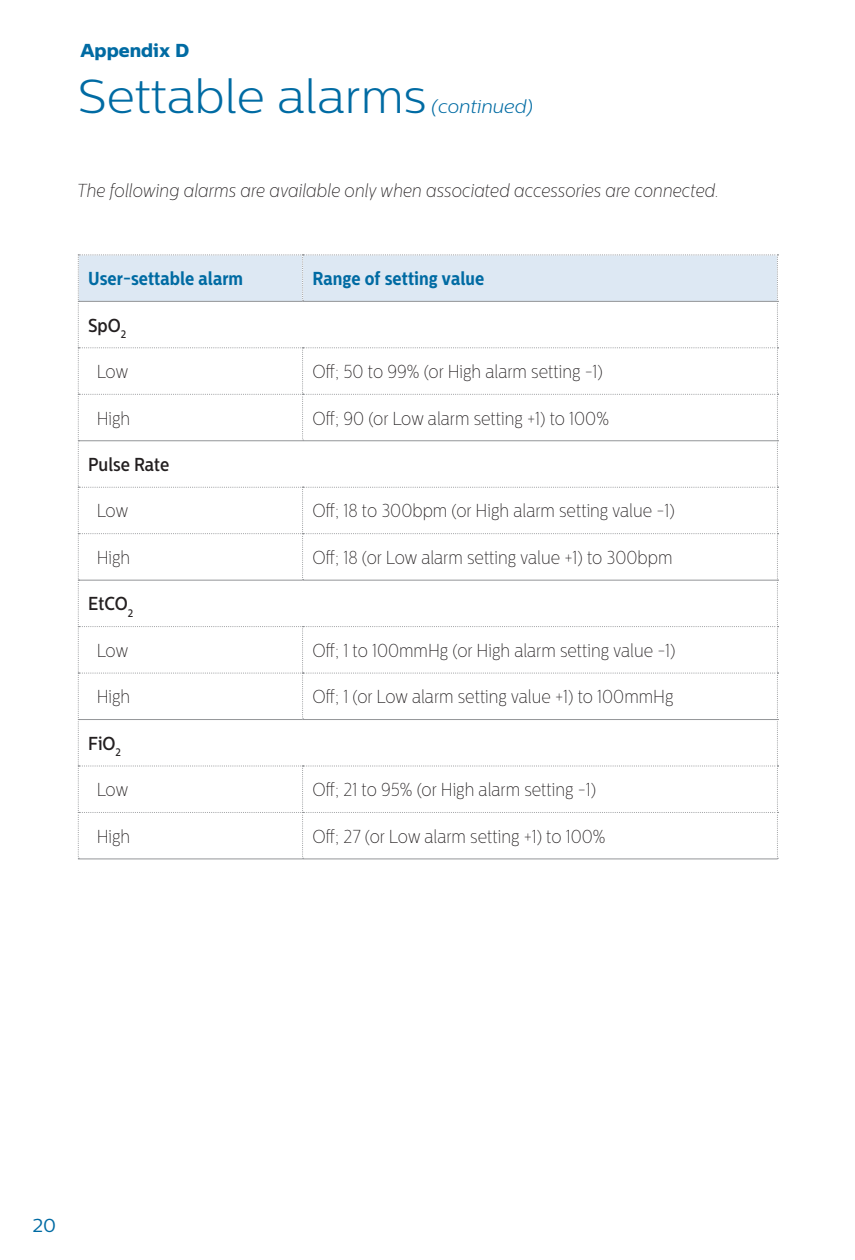
<style>
.page{position:relative;width:855px;height:1260px;background:#fff}
.page>*{position:absolute;margin:0;border:0;box-sizing:border-box;transform-origin:0 0}
.t1{font:300 47.5px "Centrale Sans";color:#006ba3}
.Table_Text{font:100 18.75px "Centrale Sans Cnd";color:#231f20}
.Table_Text-2{font:italic 100 18.75px "Centrale Sans Cnd";color:#231f20}
.Table_header{font:700 18.75px "Centrale Sans Cnd";color:#006ba3}
.Table_Subheaders{font:500 18.75px "Centrale Sans Cnd";letter-spacing:-.005em;color:#231f20}
.t2{font:italic 300 18.75px "Centrale Sans";color:#006ba3}
.t3{font:18.75px "Centrale Sans X Bold";color:#006ba3}
.t4{font:18.75px "Centrale Sans";color:#006ba3}
</style>
<div class="page">
<hr style="left:78px;top:859px;width:225px;height:1px;background:#939598">
<hr style="left:303px;top:859px;width:475px;height:1px;background:#939598">
<svg style="left:78px;top:254px;width:700px;height:605px"></svg>
<hr style="left:79px;top:301px;width:224px;height:1px;background:#939598">
<hr style="left:303px;top:301px;width:474px;height:1px;background:#939598">
<p class="t3" style="left:80px;top:38px;width:111px">Appendix D</p>
<p class="t1" style="left:78px;top:70px;width:350px">Settable alarms</p>
<p class="t2" style="left:432px;top:96px;width:102px">(continued)</p>
<p class="Table_Text-2" style="left:78px;top:180px;width:643px">The following alarms are available only when associated accessories are connected.</p>
<p class="Table_header" style="left:88px;top:267px;width:156px">User-settable alarm</p>
<p class="Table_header" style="left:313px;top:267px;width:173px">Range of setting value</p>
<p class="Table_Subheaders" style="left:88px;top:314px;width:40px">SpO<sub>2</sub></p>
<p class="Table_Text" style="left:97px;top:361px;width:33px">Low</p>
<p class="Table_Text" style="left:313px;top:361px;width:292px">Off; 50 to 99% (or High alarm setting -1)</p>
<p class="Table_Text" style="left:97px;top:408px;width:35px">High</p>
<p class="Table_Text" style="left:313px;top:408px;width:298px">Off; 90 (or Low alarm setting +1) to 100%</p>
<p class="Table_Subheaders" style="left:88px;top:453px;width:83px">Pulse Rate</p>
<p class="Table_Text" style="left:97px;top:500px;width:33px">Low</p>
<p class="Table_Text" style="left:313px;top:500px;width:364px">Off; 18 to 300bpm (or High alarm setting value -1)</p>
<p class="Table_Text" style="left:97px;top:547px;width:35px">High</p>
<p class="Table_Text" style="left:313px;top:547px;width:361px">Off; 18 (or Low alarm setting value +1) to 300bpm</p>
<p class="Table_Subheaders" style="left:88px;top:593px;width:46px">EtCO<sub>2</sub></p>
<p class="Table_Text" style="left:97px;top:640px;width:33px">Low</p>
<p class="Table_Text" style="left:313px;top:640px;width:365px">Off; 1 to 100mmHg (or High alarm setting value -1)</p>
<p class="Table_Text" style="left:97px;top:686px;width:35px">High</p>
<p class="Table_Text" style="left:313px;top:686px;width:362px">Off; 1 (or Low alarm setting value +1) to 100mmHg</p>
<p class="Table_Subheaders" style="left:88px;top:732px;width:34px">FiO<sub>2</sub></p>
<p class="Table_Text" style="left:97px;top:779px;width:33px">Low</p>
<p class="Table_Text" style="left:313px;top:779px;width:285px">Off; 21 to 95% (or High alarm setting -1)</p>
<p class="Table_Text" style="left:97px;top:826px;width:35px">High</p>
<p class="Table_Text" style="left:313px;top:826px;width:294px">Off; 27 (or Low alarm setting +1) to 100%</p>
<p class="t4" style="left:32px;top:1214px;width:25px">20</p>
</div>
